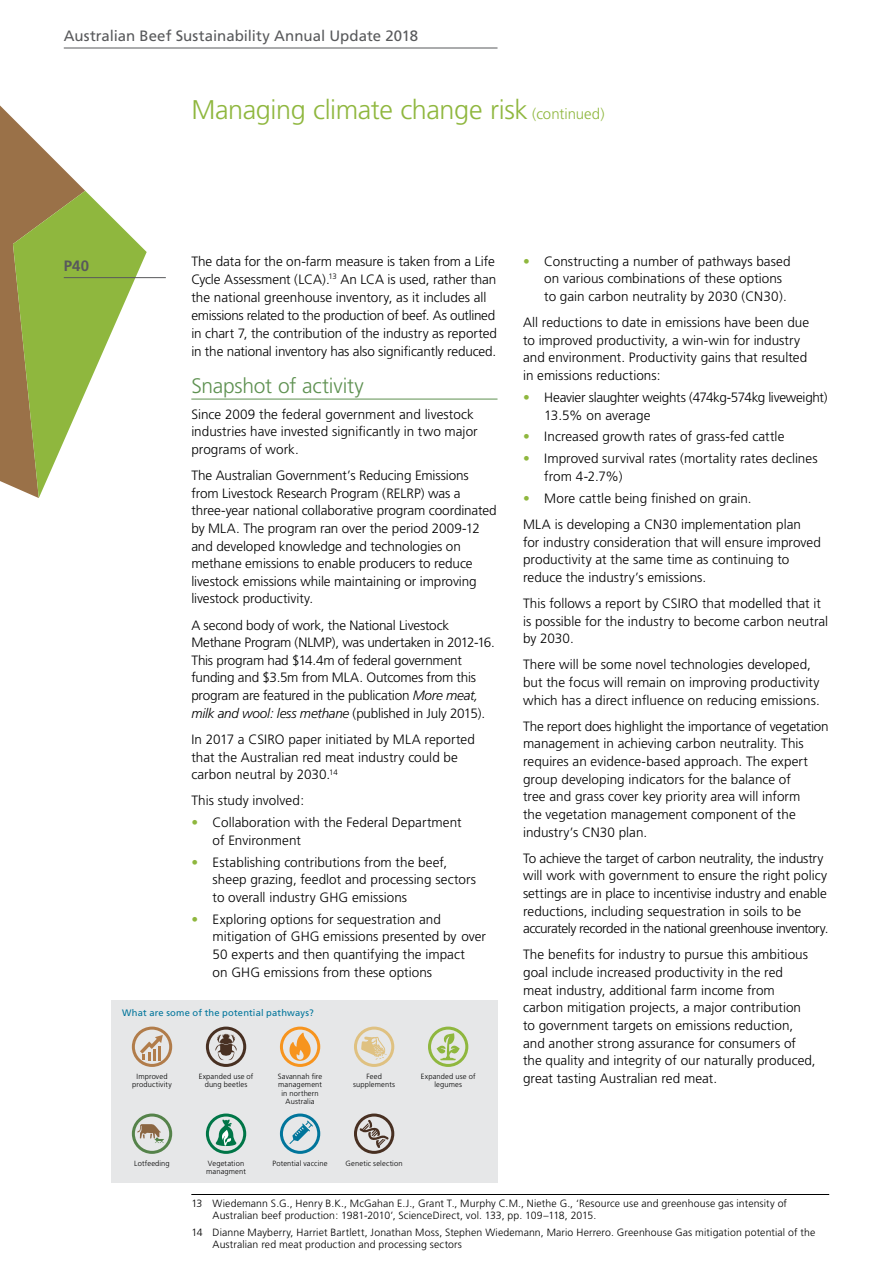
<style>
.page{position:relative;width:893px;height:1263px;background:#fff}
.page>*{position:absolute;margin:0;border:0;box-sizing:border-box;transform-origin:0 0}
.t1{font:300 27px "Frutiger";letter-spacing:-.015em;color:#8fb73e}
.t2{font:300 21px "Frutiger";letter-spacing:-.01em;color:#5e9151}
.t3{font:15px "Frutiger";color:#58595b}
.t4{font:700 15px "Frutiger";color:#58595b}
.t5{font:300 13.5px/17.7px "Frutiger";color:#000}
.t6{font:300 13.5px/17.7px "Frutiger";letter-spacing:-.02em;color:#000}
.t7{font:300 10.5px/12px "Frutiger";letter-spacing:.01em;color:#000}
.t8{font:9.3px "Frutiger";letter-spacing:.02em;color:#00759b}
.t9{font:300 7.5px/8.4px "Frutiger";letter-spacing:.015em;color:#000;text-align:center}
.s1{font-size:15px}
.s2{font-style:italic}
.s3{color:#8fb73e}
</style>
<div class="page">
<hr style="left:191px;top:399px;width:306px;height:1px;background:#5e9151">
<svg style="left:0;top:105px;width:147px;height:393px"></svg>
<hr style="left:64px;top:277px;width:102px;height:1px;background:#58595b">
<div style="left:111px;top:1000px;width:386px;height:182px;background:#e6e7e8"></div>
<svg style="left:132px;top:1026px;width:40px;height:41px"></svg>
<svg style="left:132px;top:1113px;width:40px;height:41px"></svg>
<svg style="left:206px;top:1026px;width:40px;height:41px"></svg>
<svg style="left:206px;top:1113px;width:40px;height:41px"></svg>
<svg style="left:280px;top:1026px;width:40px;height:41px"></svg>
<svg style="left:280px;top:1113px;width:40px;height:41px"></svg>
<svg style="left:354px;top:1026px;width:40px;height:41px"></svg>
<svg style="left:354px;top:1113px;width:40px;height:41px"></svg>
<svg style="left:428px;top:1026px;width:40px;height:41px"></svg>
<hr style="left:191px;top:1194px;width:638px;height:1px;background:#000">
<hr style="left:64px;top:48px;width:433px;height:1px;background:#58595b">
<p class="t3" style="left:64px;top:27px;width:356px">Australian Beef Sustainability Annual Update 2018</p>
<h1 class="t1" style="left:191px;top:94px;width:415px">Managing climate change risk <span class="s1">(continued)</span></h1>
<p class="t4" style="left:64px;top:257px;width:27px">P40</p>
<p class="t5" style="left:191px;top:252px;width:307px">The data for the on-farm measure is taken from a Life Cycle Assessment (LCA).<sup>13</sup> An LCA is used, rather than the national greenhouse inventory, as it includes all emissions related to the production of beef. As outlined in chart 7, the contribution of the industry as reported in the national inventory has also significantly reduced.</p>
<h2 class="t2" style="left:191px;top:373px;width:174px">Snapshot of activity</h2>
<p class="t5" style="left:191px;top:405px;width:288px">Since 2009 the federal government and livestock industries have invested significantly in two major programs of work.</p>
<p class="t5" style="left:191px;top:466px;width:307px">The Australian Government’s Reducing Emissions from Livestock Research Program (RELRP) was a three-year national collaborative program coordinated by MLA. The program ran over the period 2009-12 and developed knowledge and technologies on methane emissions to enable producers to reduce livestock emissions while maintaining or improving livestock productivity.</p>
<p class="t6" style="left:191px;top:616px;width:305px">A second body of work, the National Livestock Methane Program (NLMP), was undertaken in 2012-16.<br>This program had $14.4m of federal government funding and $3.5m from MLA. Outcomes from this program are featured in the publication <span class="s2">More meat, milk and wool: less methane</span> (published in July 2015).</p>
<p class="t5" style="left:191px;top:730px;width:285px">In 2017 a CSIRO paper initiated by MLA reported that the Australian red meat industry could be carbon neutral by 2030.<sup>14</sup></p>
<p class="t5" style="left:191px;top:792px;width:114px">This study involved:</p>
<p class="t5" style="left:213px;top:813px;width:250px;text-indent:-21px"><span class="s3">•</span> Collaboration with the Federal Department of Environment</p>
<p class="t5" style="left:213px;top:853px;width:265px;text-indent:-21px"><span class="s3">•</span> Establishing contributions from the beef, sheep grazing, feedlot and processing sectors to overall industry GHG emissions</p>
<p class="t5" style="left:213px;top:910px;width:275px;text-indent:-21px"><span class="s3">•</span> Exploring options for sequestration and mitigation of GHG emissions presented by over 50 experts and then quantifying the impact<br>on GHG emissions from these options</p>
<p class="t8" style="left:122px;top:1007px;width:193px">What are some of the potential pathways?</p>
<p class="t9" style="left:132px;top:1072px;width:41px">Improved productivity</p>
<p class="t9" style="left:199px;top:1072px;width:56px">Expanded use of dung beetles</p>
<p class="t9" style="left:278px;top:1072px;width:46px">Savannah fire management in northern<br>Australia</p>
<p class="t9" style="left:353px;top:1072px;width:43px">Feed supplements</p>
<p class="t9" style="left:421px;top:1072px;width:56px">Expanded use of legumes</p>
<p class="t9" style="left:134px;top:1159px;width:37px">Lotfeeding</p>
<p class="t9" style="left:206px;top:1159px;width:41px;text-align:left">Vegetation managment</p>
<p class="t9" style="left:273px;top:1159px;width:56px">Potential vaccine</p>
<p class="t9" style="left:346px;top:1159px;width:59px">Genetic selection</p>
<p class="t5" style="left:544px;top:252px;width:248px;text-indent:-21px"><span class="s3">•</span> Constructing a number of pathways based on various combinations of these options to gain carbon neutrality by 2030 (CN30).</p>
<p class="t5" style="left:523px;top:314px;width:288px">All reductions to date in emissions have been due to improved productivity, a win-win for industry and environment. Productivity gains that resulted in emissions reductions:</p>
<p class="t6" style="left:544px;top:388px;width:285px;text-indent:-21px"><span class="s3">•</span> Heavier slaughter weights (474kg-574kg liveweight)<br>13.5% on average</p>
<p class="t5" style="left:523px;top:428px;width:263px"><span class="s3">•</span> Increased growth rates of grass-fed cattle</p>
<p class="t5" style="left:544px;top:450px;width:275px;text-indent:-21px"><span class="s3">•</span> Improved survival rates (mortality rates declines from 4-2.7%)</p>
<p class="t5" style="left:523px;top:485px;width:279px;line-height:26.1px"><span class="s3">•</span> More cattle being finished on grain.<br>MLA is developing a CN30 implementation plan</p>
<p class="t5" style="left:523px;top:533px;width:299px">for industry consideration that will ensure improved productivity at the same time as continuing to reduce the industry’s emissions.</p>
<p class="t5" style="left:523px;top:594px;width:307px">This follows a report by CSIRO that modelled that it is possible for the industry to become carbon neutral by 2030.</p>
<p class="t5" style="left:523px;top:656px;width:298px">There will be some novel technologies developed, but the focus will remain on improving productivity which has a direct influence on reducing emissions.</p>
<p class="t5" style="left:523px;top:717px;width:307px">The report does highlight the importance of vegetation management in achieving carbon neutrality. This requires an evidence-based approach. The expert group developing indicators for the balance of<br>tree and grass cover key priority area will inform<br>the vegetation management component of the industry’s CN30 plan.</p>
<p class="t5" style="left:523px;top:849px;width:307px">To achieve the target of carbon neutrality, the industry will work with government to ensure the right policy settings are in place to incentivise industry and enable reductions, including sequestration in soils to be accurately recorded in the national greenhouse inventory.</p>
<p class="t5" style="left:523px;top:946px;width:294px">The benefits for industry to pursue this ambitious goal include increased productivity in the red meat industry, additional farm income from carbon mitigation projects, a major contribution to government targets on emissions reduction, and another strong assurance for consumers of the quality and integrity of our naturally produced, great tasting Australian red meat.</p>
<p class="t7" style="left:213px;top:1198px;width:576px;text-indent:-21px">13 Wiedemann S.G., Henry B.K., McGahan E.J., Grant T., Murphy C.M., Niethe G., ‘Resource use and greenhouse gas intensity of<br>Australian beef production: 1981-2010’, ScienceDirect, vol. 133, pp. 109–118, 2015.</p>
<p class="t7" style="left:213px;top:1226px;width:604px;text-indent:-21px">14 Dianne Mayberry, Harriet Bartlett, Jonathan Moss, Stephen Wiedemann, Mario Herrero. Greenhouse Gas mitigation potential of the<br>Australian red meat production and processing sectors</p>
</div>
